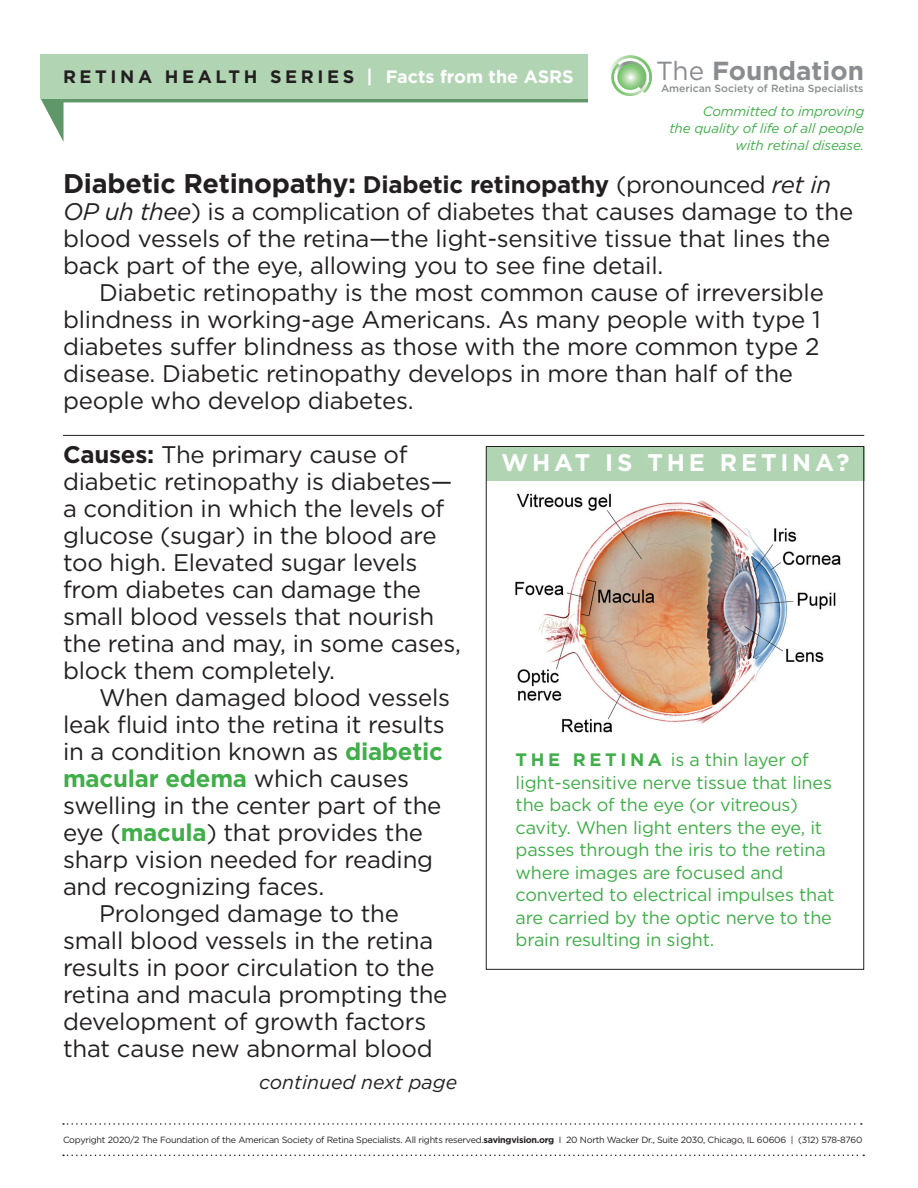
<style>
.page{position:relative;width:918px;height:1188px;background:#fff}
.page>*{position:absolute;margin:0;border:0;box-sizing:border-box;transform-origin:0 0}
.t1{font:700 27px "Gotham";letter-spacing:-.01em;color:#231f20}
.t2{font:700 26.1px "Gotham";color:#8a8c8f}
.t3{font:24px/27px "Gotham";letter-spacing:-.01em;color:#231f20}
.t4{font:700 24px "Gotham";letter-spacing:-.01em;color:#40ae49}
.t5{font:700 24px "Gotham";letter-spacing:.16em;color:#fff}
.t6{font:italic 19.5px "Gotham";color:#231f20}
.t7{font:18px/22.5px "Gotham";letter-spacing:-.01em;color:#40ae49}
.t8{font:700 18px "Gotham";letter-spacing:.2em;color:#231f20}
.t9{font:italic 13.5px/17.2px "Gotham";letter-spacing:-.01em;color:#40ae49;text-align:right}
.t10{font:500 10.5px "Gotham";color:#8a8c8f}
.t11{font:9px "Gotham";letter-spacing:-.03em;color:#231f20}
.s1{color:#fff}
.s2{font-weight:400}
.s3{font-size:24px}
.s4{font-weight:400;font-size:24px}
.s5{font-weight:400;font-style:italic;font-size:24px}
.s6{font-style:italic}
.s7{font-weight:700}
.s8{font-weight:700;color:#40ae49}
.s9{font-weight:400;color:#231f20}
</style>
<div class="page">
<svg style="left:41px;top:99px;width:23px;height:43px"></svg>
<hr style="left:54px;top:98px;width:534px;height:4px;background:#609768">
<div style="left:40px;top:54px;width:548px;height:45px;background:#b1d4b3"></div>
<hr style="left:63px;top:435px;width:801px;height:1px;background:#231f20">
<svg style="left:610px;top:55px;width:42px;height:42px"></svg>
<svg style="left:617px;top:64px;width:26px;height:26px"></svg>
<img style="left:515px;top:493px;width:326px;height:240px">
<div style="left:486px;top:446px;width:378px;height:35px;background:#b1d4b3"></div>
<svg style="left:63px;top:1123px;width:799px;height:2px"></svg>
<svg style="left:63px;top:1155px;width:801px;height:1px"></svg>
<p class="t8" style="left:63px;top:65px;width:512px">RETINA HEALTH SERIES <span class="s1">| Factsfrom the ASRS</span></p>
<p class="t2" style="left:656px;top:55px;width:209px"><span class="s2">The</span> Foundation</p>
<p class="t10" style="left:661px;top:82px;width:204px">American Society of Retina Specialists</p>
<p class="t9" style="left:669px;top:102px;width:196px">Committed to improving<br>the quality of life of all people with retinal disease.</p>
<p class="t1" style="left:63px;top:165px;width:770px">Diabetic Retinopathy: <span class="s3">Diabetic retinopathy</span> <span class="s4">(pronounced</span> <span class="s5">ret in</span></p>
<p class="t3" style="left:63px;top:197px;width:792px"><span class="s6">OP uh thee</span>) is a complication of diabetes that causes damage to the blood vessels of the retina—the light-sensitive tissue that lines the back part of the eye, allowing you to see fine detail.</p>
<p class="t3" style="left:63px;top:278px;width:762px;text-indent:36px">Diabetic retinopathy is the most common cause of irreversible blindness in working-age Americans. As many people with type 1 diabetes suffer blindness as those with the more common type 2 disease. Diabetic retinopathy develops in more than half of the people who develop diabetes.</p>
<p class="t3" style="left:63px;top:440px;width:400px"><span class="s7">Causes:</span> The primary cause of diabetic retinopathy is diabetes— a condition in which the levels of glucose (sugar) in the blood are too high. Elevated sugar levels from diabetes can damage the small blood vessels that nourish the retina and may, in some cases, block them completely.</p>
<p class="t3" style="left:99px;top:683px;width:353px">When damaged blood vessels</p>
<p class="t3" style="left:63px;top:710px;width:383px">leak fluid into the retina it results</p>
<p class="t3" style="left:63px;top:737px;width:381px">in a condition known as <span class="s8">diabetic</span></p>
<p class="t4" style="left:63px;top:762px;width:348px">macular edema <span class="s9">which causes</span></p>
<p class="t3" style="left:63px;top:791px;width:380px">swelling in the center part of the</p>
<p class="t3" style="left:63px;top:818px;width:362px">eye (<span class="s8">macula</span>) that provides the</p>
<p class="t3" style="left:63px;top:845px;width:372px">sharp vision needed for reading</p>
<p class="t3" style="left:63px;top:872px;width:263px">and recognizing faces.</p>
<p class="t3" style="left:99px;top:899px;width:301px">Prolonged damage to the</p>
<p class="t3" style="left:63px;top:926px;width:372px">small blood vessels in the retina</p>
<p class="t3" style="left:63px;top:953px;width:373px">results in poor circulation to the</p>
<p class="t3" style="left:63px;top:980px;width:386px">retina and macula prompting the</p>
<p class="t3" style="left:63px;top:1007px;width:365px">development of growth factors</p>
<p class="t3" style="left:63px;top:1034px;width:371px">that cause new abnormal blood</p>
<p class="t5" style="left:501px;top:447px;width:350px">WHAT IS THE RETINA?</p>
<p class="t7" style="left:516px;top:748px;width:320px"><span class="s7">T H E R E T I N A</span> is a thin layer of light-sensitive nerve tissue that lines the back of the eye (or vitreous) cavity. When light enters the eye, it passes through the iris to the retina where images are focused and converted to electrical impulses that are carried by the optic nerve to the brain resulting in sight.</p>
<p class="t6" style="left:259px;top:1070px;width:200px">continued next page</p>
<p class="t11" style="left:63px;top:1134px;width:801px">Copyright 2020/2 The Foundation of the American Society of Retina Specialists. All rights reserved.<span class="s7">savingvision.org</span> I 20 North Wacker Dr., Suite 2030, Chicago, IL 60606 | (312) 578-8760</p>
</div>
